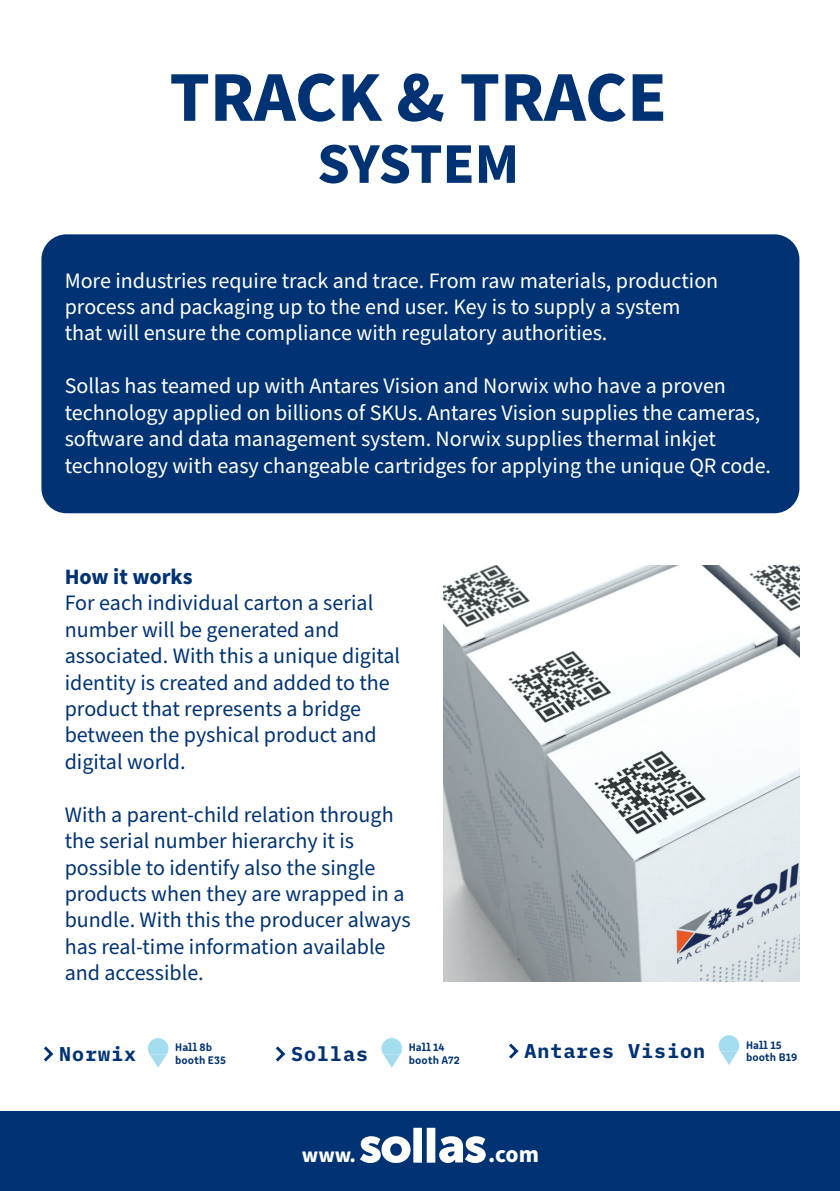
<style>
.page{position:relative;width:840px;height:1191px;background:#fff}
.page>*{position:absolute;margin:0;border:0;box-sizing:border-box;transform-origin:0 0}
.t1{font:700 71.4px "Source Sans Pro";letter-spacing:-.005em;color:#013374}
.t2{font:700 57.6px "Source Sans Pro";letter-spacing:-.02em;color:#013374}
.t3{font:700 23.6px "Source Sans Pro";color:#fff}
.t4{font:22px/26.4px "Source Sans Pro";color:#fff}
.t5{font:22px/26.4px "Source Sans Pro";color:#013374}
.t6{font:700 22px "Source Sans Pro";color:#013374}
.t7{font:700 21px "Source Sans Pro";color:#fff}
.t8{font:700 20px "IBM Plex Mono";letter-spacing:.05em;color:#013374}
.t9{font:700 11.4px/12.6px "Clone Rounded";color:#013374}
</style>
<div class="page">
<div style="left:0;top:1111px;width:839px;height:80px;background:#013374"></div>
<svg style="left:360px;top:1136px;width:50px;height:27px"></svg>
<div style="left:413px;top:1127px;width:8px;height:35px;background:#fff"></div>
<div style="left:426px;top:1127px;width:9px;height:35px;background:#fff"></div>
<svg style="left:439px;top:1136px;width:46px;height:27px"></svg>
<div style="left:42px;top:235px;width:756px;height:277px;background:#013374;border-radius:24px"></div>
<div style="left:41px;top:234px;width:758px;height:279px;border:2px solid #013374;border-radius:24px"></div>
<svg style="left:275px;top:1046px;width:11px;height:16px"></svg>
<svg style="left:509px;top:1043px;width:10px;height:16px"></svg>
<svg style="left:44px;top:1046px;width:10px;height:16px"></svg>
<svg style="left:381px;top:1038px;width:21px;height:29px"></svg>
<svg style="left:718px;top:1035px;width:20px;height:30px"></svg>
<svg style="left:148px;top:1038px;width:20px;height:29px"></svg>
<img style="left:443px;top:566px;width:356px;height:415px">
<h1 class="t1" style="left:169px;top:49px;width:498px">TRACK &amp; TRACE</h1>
<h2 class="t2" style="left:317px;top:124px;width:203px">SYSTEM</h2>
<p class="t4" style="left:65px;top:268px;width:654px">More industries require track and trace. From raw materials, production process and packaging up to the end user. Key is to supply a system that will ensure the compliance with regulatory authorities.</p>
<p class="t4" style="left:65px;top:373px;width:707px">Sollas has teamed up with Antares Vision and Norwix who have a proven technology applied on billions of SKUs. Antares Vision supplies the cameras, software and data management system. Norwix supplies thermal inkjet technology with easy changeable cartridges for applying the unique QR code.</p>
<p class="t6" style="left:65px;top:562px;width:129px">How it works</p>
<p class="t5" style="left:65px;top:590px;width:337px">For each individual carton a serial number will be generated and associated. With this a unique digital identity is created and added to the product that represents a bridge between the pyshical product and digital world.</p>
<p class="t5" style="left:65px;top:802px;width:347px">With a parent-child relation through the serial number hierarchy it is possible to identify also the single products when they are wrapped in a bundle. With this the producer always has real-time information available and accessible.</p>
<p class="t9" style="left:408px;top:1040px;width:52px">Hall 14 booth A72</p>
<p class="t9" style="left:745px;top:1037px;width:53px">Hall 15 booth B19</p>
<p class="t8" style="left:59px;top:1037px;width:78px">Norwix</p>
<p class="t8" style="left:291px;top:1037px;width:78px">Sollas</p>
<p class="t8" style="left:524px;top:1034px;width:182px">Antares Vision</p>
<p class="t9" style="left:175px;top:1040px;width:52px">Hall 8b booth E35</p>
<p class="t7" style="left:302px;top:1140px;width:56px">www.</p>
<p class="t3" style="left:488px;top:1138px;width:52px">.com</p>
</div>
